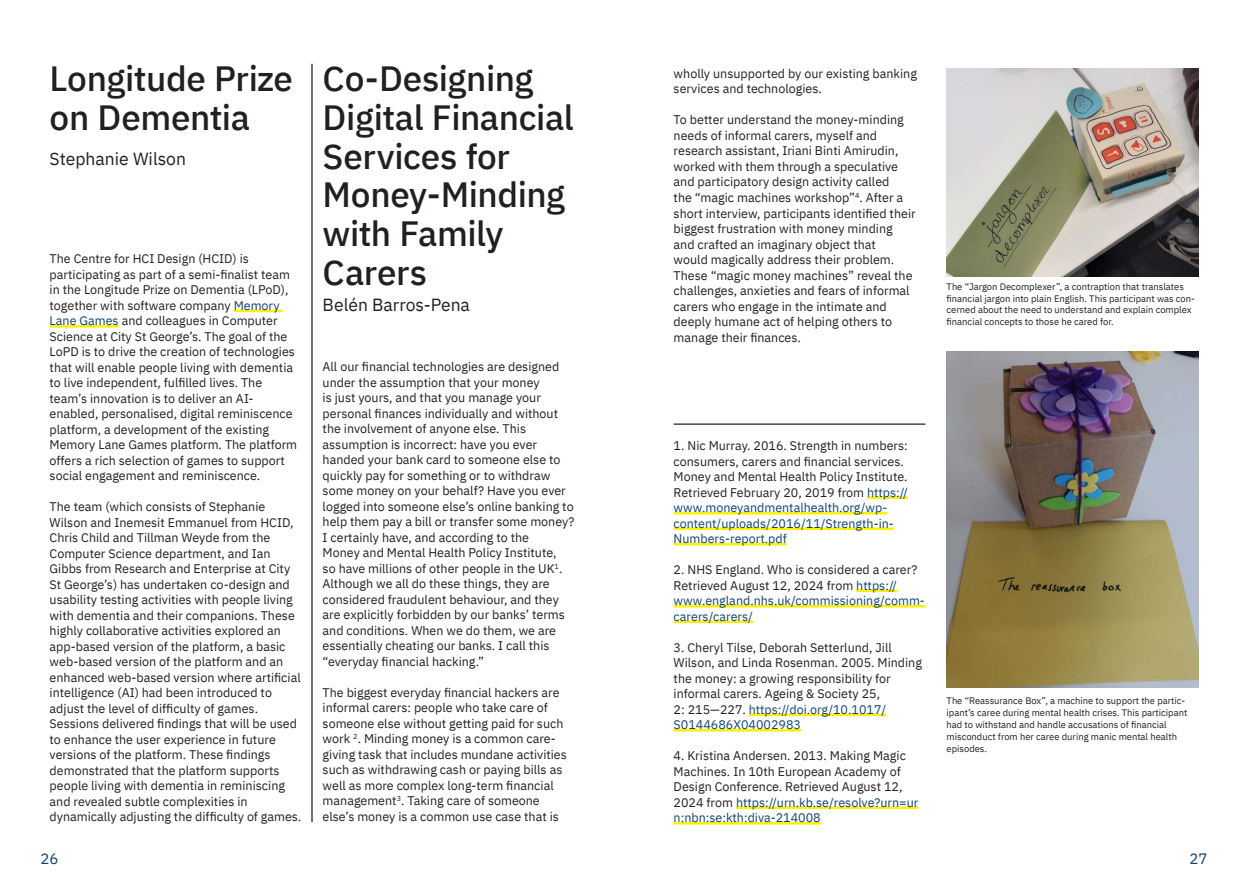
<style>
.page{position:relative;width:1248px;height:886px;background:#fff}
.page>*{position:absolute;margin:0;border:0;box-sizing:border-box;transform-origin:0 0}
.t1{font:500 35px/38.8px "IBM Plex Sans";letter-spacing:-.01em;color:#231f20}
.t2{font:17.5px "IBM Plex Sans";color:#231f20}
.t3{font:15px "IBM Plex Sans";color:#114270}
.t4{font:12.5px/15.5px "IBM Plex Sans";color:#231f20}
.t5{font:9.38px/11.9px "IBM Plex Sans";color:#231f20}
.s1{color:#114270}
</style>
<div class="page">
<hr style="left:234px;top:310px;width:48px;height:2px;background:#fff101">
<hr style="left:50px;top:325px;width:69px;height:3px;background:#fff101">
<hr style="left:673px;top:423px;width:252px;height:2px;background:#231f20">
<hr style="left:311px;top:64px;width:1px;height:758px;background:#231f20">
<img style="left:946px;top:68px;width:252px;height:209px">
<img style="left:946px;top:352px;width:252px;height:335px">
<hr style="left:867px;top:496px;width:40px;height:3px;background:#fff101">
<hr style="left:673px;top:512px;width:214px;height:2px;background:#fff101">
<hr style="left:673px;top:527px;width:220px;height:3px;background:#fff101">
<hr style="left:673px;top:543px;width:113px;height:2px;background:#fff101">
<hr style="left:856px;top:589px;width:41px;height:3px;background:#fff101">
<hr style="left:673px;top:605px;width:251px;height:2px;background:#fff101">
<hr style="left:673px;top:620px;width:80px;height:3px;background:#fff101">
<hr style="left:748px;top:713px;width:138px;height:3px;background:#fff101">
<hr style="left:673px;top:729px;width:128px;height:2px;background:#fff101">
<hr style="left:736px;top:806px;width:182px;height:3px;background:#fff101">
<hr style="left:673px;top:822px;width:147px;height:2px;background:#fff101">
<p class="t1" style="left:50px;top:56px;width:245px">Longitude Prize on Dementia</p>
<p class="t2" style="left:50px;top:145px;width:138px">Stephanie Wilson</p>
<p class="t4" style="left:50px;top:250px;width:249px">The Centre for HCI Design (HCID) is participating as part of a semi-finalist team in the Longitude Prize on Dementia (LPoD), together with software company <span class="s1">Memory Lane Games</span> and colleagues in Computer Science at City St George’s. The goal of the LoPD is to drive the creation of technologies that will enable people living with dementia to live independent, fulfilled lives. The team’s innovation is to deliver an AI&shy;enabled, personalised, digital reminiscence platform, a development of the existing Memory Lane Games platform. The platform offers a rich selection of games to support social engagement and reminiscence.</p>
<p class="t4" style="left:50px;top:498px;width:253px">The team (which consists of Stephanie Wilson and Inemesit Emmanuel from HCID, Chris Child and Tillman Weyde from the Computer Science department, and Ian Gibbs from Research and Enterprise at City St George’s) has undertaken co-design and usability testing activities with people living with dementia and their companions. These highly collaborative activities explored an app-based version of the platform, a basic web-based version of the platform and an enhanced web-based version where artificial intelligence (AI) had been introduced to adjust the level of difficulty of games.<br>Sessions delivered findings that will be used to enhance the user experience in future versions of the platform. These findings demonstrated that the platform supports people living with dementia in reminiscing and revealed subtle complexities in dynamically adjusting the difficulty of games.</p>
<p class="t1" style="left:322px;top:56px;width:252px">Co-Designing<br>Digital Financial<br>Services for<br>Money-Minding with Family<br>Carers</p>
<p class="t2" style="left:322px;top:291px;width:149px">Belén Barros-Pena</p>
<p class="t4" style="left:322px;top:358px;width:253px">All our financial technologies are designed under the assumption that your money<br>is just yours, and that you manage your personal finances individually and without the involvement of anyone else. This assumption is incorrect: have you ever handed your bank card to someone else to quickly pay for something or to withdraw some money on your behalf? Have you ever logged into someone else’s online banking to help them pay a bill or transfer some money?<br>I certainly have, and according to the<br>Money and Mental Health Policy Institute,<br>so have millions of other people in the UK<sup>1</sup>.<br>Although we all do these things, they are considered fraudulent behaviour, and they are explicitly forbidden by our banks’ terms and conditions. When we do them, we are essentially cheating our banks. I call this “everyday financial hacking.”</p>
<p class="t4" style="left:322px;top:683px;width:246px">The biggest everyday financial hackers are informal carers: people who take care of someone else without getting paid for such work <sup>2</sup>. Minding money is a common care&shy;giving task that includes mundane activities such as withdrawing cash or paying bills as well as more complex long-term financial management<sup>3</sup>. Taking care of someone else’s money is a common use case that is</p>
<p class="t4" style="left:673px;top:65px;width:245px">wholly unsupported by our existing banking services and technologies.</p>
<p class="t4" style="left:673px;top:111px;width:243px">To better understand the money-minding needs of informal carers, myself and research assistant, Iriani Binti Amirudin, worked with them through a speculative and participatory design activity called<br>the “magic machines workshop”<sup>4</sup>. After a short interview, participants identified their biggest frustration with money minding and crafted an imaginary object that<br>would magically address their problem.<br>These “magic money machines” reveal the challenges, anxieties and fears of informal carers who engage in the intimate and deeply humane act of helping others to manage their finances.</p>
<p class="t5" style="left:946px;top:280px;width:250px">The “Jargon Decomplexer”, a contraption that translates financial jargon into plain English. This participant was con&shy;cerned about the need to understand and explain complex financial concepts to those he cared for.</p>
<p class="t4" style="left:673px;top:437px;width:236px">1. Nic Murray. 2016. Strength in numbers: consumers, carers and financial services.<br>Money and Mental Health Policy Institute.<br>Retrieved February 20, 2019 from <span class="s1">https:// www.moneyandmentalhealth.org/wp&shy;content/uploads/2016/11/Strength-in-Numbers-report.pdf</span></p>
<p class="t4" style="left:673px;top:561px;width:253px">2. NHS England. Who is considered a carer?<br>Retrieved August 12, 2024 from <span class="s1">https:// www.england.nhs.uk/commissioning/comm&shy;carers/carers/</span></p>
<p class="t4" style="left:673px;top:638px;width:250px">3. Cheryl Tilse, Deborah Setterlund, Jill Wilson, and Linda Rosenman. 2005. Minding the money: a growing responsibility for informal carers. Ageing &amp; Society 25,<br>2: 215—227. <span class="s1">https://doi.org/10.1017/ S0144686X04002983</span></p>
<p class="t4" style="left:673px;top:747px;width:246px">4. Kristina Andersen. 2013. Making Magic Machines. In 10th European Academy of Design Conference. Retrieved August 12, 2024 from <span class="s1">https://urn.kb.se/resolve?urn=ur n:nbn:se:kth:diva-214008</span></p>
<p class="t5" style="left:946px;top:694px;width:242px">The “Reassurance Box”, a machine to support the partic&shy;ipant’s caree during mental health crises. This participant had to withstand and handle accusations of financial misconduct from her caree during manic mental health episodes.</p>
<p class="t3" style="left:41px;top:847px;width:20px">26</p>
<p class="t3" style="left:1189px;top:847px;width:20px">27</p>
</div>
